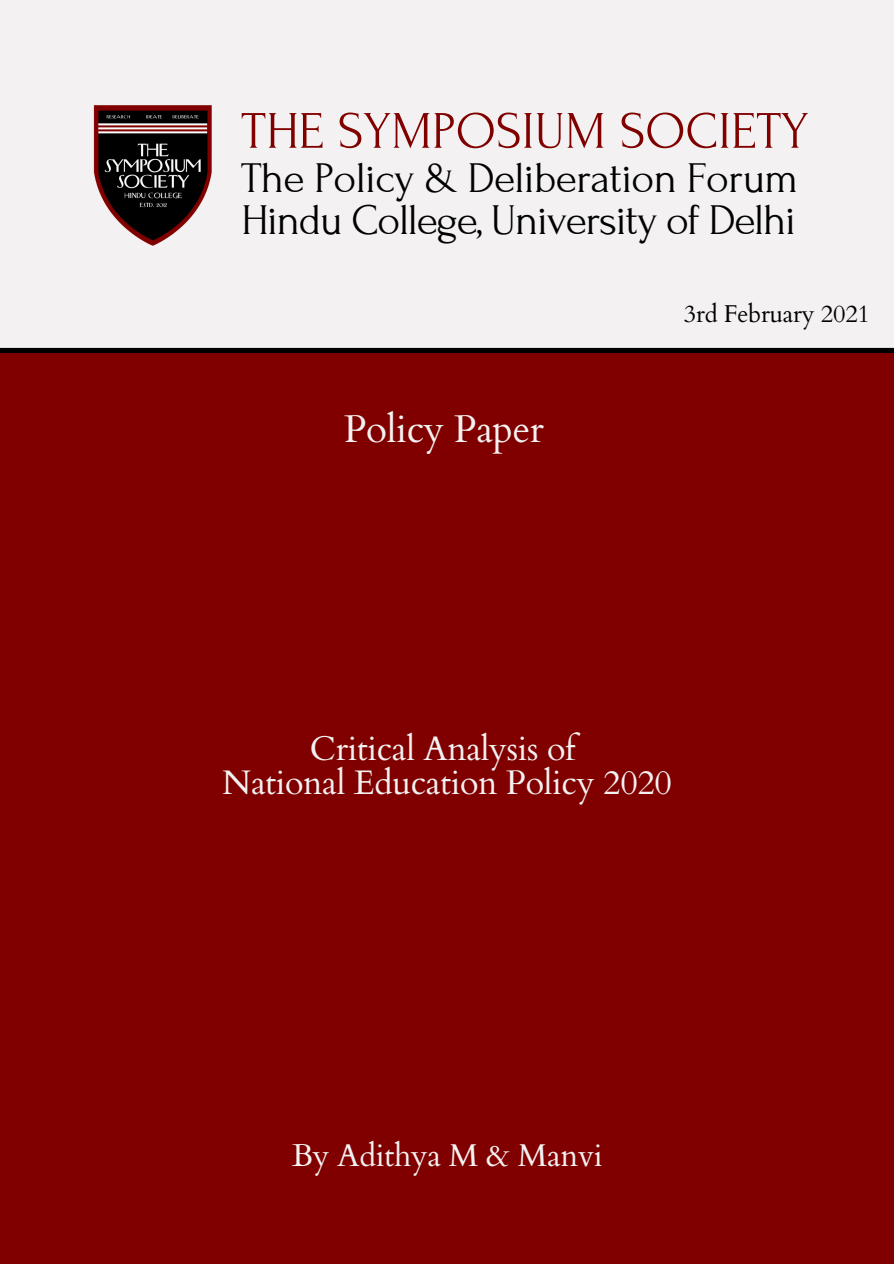
<style>
.page{position:relative;width:894px;height:1264px;background:#fff}
.page>*{position:absolute;margin:0;border:0;box-sizing:border-box;transform-origin:0 0}
.t1{font:52.5px "Forum";color:#800000}
.t2{font:43.8px "Forum";letter-spacing:-.03em;color:#010101}
.t3{font:38.55px "Cardo";letter-spacing:-.01em;color:#f3f1f1}
.t4{font:34.05px "Cardo";letter-spacing:-.01em;color:#f3f1f1}
.t5{font:31.5px "Cardo";letter-spacing:-.01em;color:#f3f1f1}
.t6{font:24.3px "Cardo";letter-spacing:-.01em;color:#010101}
</style>
<div class="page">
<div style="left:0;top:0;width:893px;height:1263px;background:#800000"></div>
<div style="left:0;top:0;width:893px;height:351px;background:#f3f1f1"></div>
<div style="left:0;top:348px;width:893px;height:5px;background:#010101"></div>
<img style="left:93px;top:105px;width:119px;height:141px">
<p class="t1" style="left:241px;top:103px;width:569px">THE SYMPOSIUM SOCIETY</p>
<p class="t2" style="left:241px;top:154px;width:558px">The Policy &amp; Deliberation Forum</p>
<p class="t2" style="left:241px;top:197px;width:556px">Hindu College, University of Delhi</p>
<p class="t3" style="left:344px;top:403px;width:201px">Policy Paper</p>
<p class="t6" style="left:683px;top:297px;width:188px">3rd February 2021</p>
<p class="t4" style="left:310px;top:726px;width:267px">Critical Analysis of</p>
<p class="t4" style="left:222px;top:760px;width:451px">National Education Policy 2020</p>
<p class="t5" style="left:291px;top:1135px;width:312px">By Adithya M &amp; Manvi</p>
</div>
